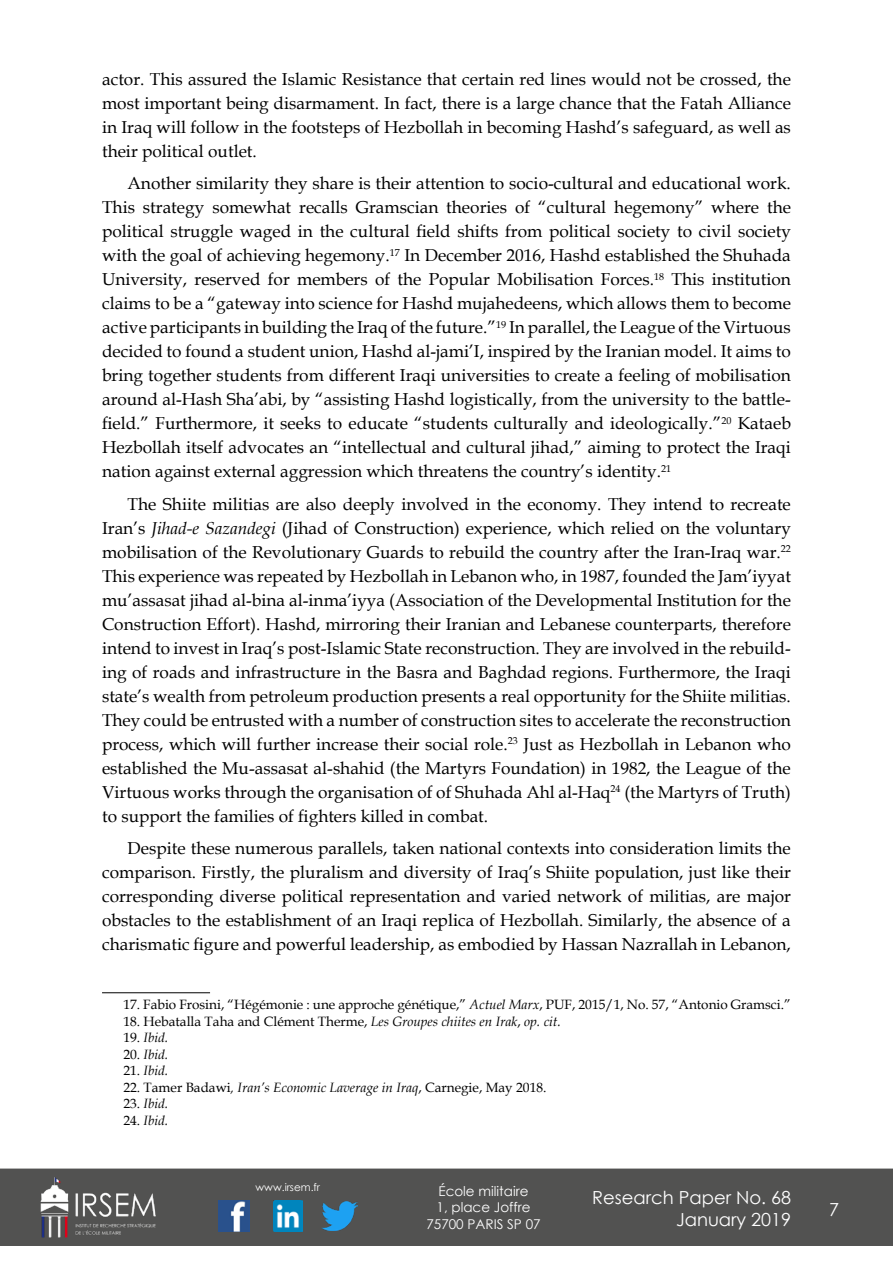
<style>
.page{position:relative;width:893px;height:1263px;background:#fff}
.page>*{position:absolute;margin:0;border:0;box-sizing:border-box;transform-origin:0 0}
.t1{font:18px/21.6px "Century Gothic";color:#fff;text-align:right}
.t2{font:17.25px/24px "Book Antiqua";color:#000;text-align:justify}
.t3{font:13.5px "Book Antiqua";color:#000}
.t4{font:13.5px/16.2px "Century Gothic";color:#fff;text-align:center}
.t5{font:italic 13.5px "Book Antiqua";color:#000}
.t6{font:10.5px "Century Gothic";color:#fff}
.s1{font-style:italic}
.s2{font-style:normal}
</style>
<div class="page">
<div style="left:0;top:1168px;width:893px;height:78px;background:#525251;border:2px solid #525251"></div>
<img style="left:39px;top:1169px;width:117px;height:76px">
<img style="left:322px;top:1201px;width:36px;height:30px">
<img style="left:218px;top:1200px;width:31px;height:32px">
<img style="left:274px;top:1200px;width:28px;height:32px">
<hr style="left:102px;top:992px;width:108px;height:1px;background:#000">
<p class="t2" style="left:102px;top:67px;width:690px">actor. This assured the Islamic Resistance that certain red lines would not be crossed, the most important being disarmament. In fact, there is a large chance that the Fatah Alliance in Iraq will follow in the footsteps of Hezbollah in becoming Hashd’s safeguard, as well as their political outlet.</p>
<p class="t2" style="left:102px;top:171px;width:690px;text-indent:26px">Another similarity they share is their attention to socio-cultural and educational work.<br>This strategy somewhat recalls Gramscian theories of “cultural hegemony” where the political struggle waged in the cultural field shifts from political society to civil society with the goal of achieving hegemony.<sup>17</sup> In December 2016, Hashd established the Shuhada University, reserved for members of the Popular Mobilisation Forces.<sup>18</sup> This institution claims to be a “gateway into science for Hashd mujahedeens, which allows them to become active participants in building the Iraq of the future.”<sup>19</sup> In parallel, the League of the Virtuous decided to found a student union, Hashd al-jami’I, inspired by the Iranian model. It aims to bring together students from different Iraqi universities to create a feeling of mobilisation around al-Hash Sha’abi, by “assisting Hashd logistically, from the university to the battle&shy;field.” Furthermore, it seeks to educate “students culturally and ideologically.”<sup>20</sup> Kataeb Hezbollah itself advocates an “intellectual and cultural jihad,” aiming to protect the Iraqi nation against external aggression which threatens the country’s identity.<sup>21</sup></p>
<p class="t2" style="left:102px;top:492px;width:690px;text-indent:26px">The Shiite militias are also deeply involved in the economy. They intend to recreate Iran’s <span class="s1">Jihad-e Sazandegi</span> (Jihad of Construction) experience, which relied on the voluntary mobilisation of the Revolutionary Guards to rebuild the country after the Iran-Iraq war.<sup>22<br></sup>This experience was repeated by Hezbollah in Lebanon who, in 1987, founded the Jam’iyyat mu’assasat jihad al-bina al-inma’iyya (Association of the Developmental Institution for the Construction Effort). Hashd, mirroring their Iranian and Lebanese counterparts, therefore intend to invest in Iraq’s post-Islamic State reconstruction. They are involved in the rebuild&shy;ing of roads and infrastructure in the Basra and Baghdad regions. Furthermore, the Iraqi state’s wealth from petroleum production presents a real opportunity for the Shiite militias.<br>They could be entrusted with a number of construction sites to accelerate the reconstruction process, which will further increase their social role.<sup>23</sup> Just as Hezbollah in Lebanon who established the Mu-assasat al-shahid (the Martyrs Foundation) in 1982, the League of the Virtuous works through the organisation of of Shuhada Ahl al-Haq<sup>24</sup> (the Martyrs of Truth) to support the families of fighters killed in combat.</p>
<p class="t2" style="left:102px;top:836px;width:690px;text-indent:26px">Despite these numerous parallels, taken national contexts into consideration limits the comparison. Firstly, the pluralism and diversity of Iraq’s Shiite population, just like their corresponding diverse political representation and varied network of militias, are major obstacles to the establishment of an Iraqi replica of Hezbollah. Similarly, the absence of a charismatic figure and powerful leadership, as embodied by Hassan Nazrallah in Lebanon,</p>
<p class="t3" style="left:123px;top:995px;width:669px">17. Fabio Frosini, “Hégémonie : une approche génétique,” <span class="s1">Actuel Marx</span>, PUF, 2015/1, No. 57, “Antonio Gramsci.”</p>
<p class="t3" style="left:123px;top:1012px;width:439px">18. Hebatalla Taha and Clément Therme, <span class="s1">Les Groupes chiites en Irak</span>, <span class="s1">op. cit.</span></p>
<p class="t5" style="left:123px;top:1028px;width:46px"><span class="s2">19.</span> Ibid.</p>
<p class="t5" style="left:123px;top:1045px;width:46px"><span class="s2">20.</span> Ibid.</p>
<p class="t5" style="left:123px;top:1061px;width:46px"><span class="s2">21.</span> Ibid.</p>
<p class="t3" style="left:123px;top:1078px;width:425px">22. Tamer Badawi<span class="s1">, Iran’s Economic Laverage in Iraq</span>, Carnegie, May 2018.</p>
<p class="t5" style="left:123px;top:1094px;width:46px"><span class="s2">23.</span> Ibid.</p>
<p class="t5" style="left:123px;top:1111px;width:46px"><span class="s2">24.</span> Ibid.</p>
<p class="t6" style="left:256px;top:1179px;width:66px">www.irsem.fr</p>
<p class="t4" style="left:426px;top:1183px;width:116px">École militaire<br>1, place Joffre<br>75700 PARIS SP 07</p>
<p class="t1" style="left:592px;top:1186px;width:200px">Research Paper No. 68<br>January 2019</p>
<p class="t1" style="left:829px;top:1198px;width:11px">7</p>
</div>
